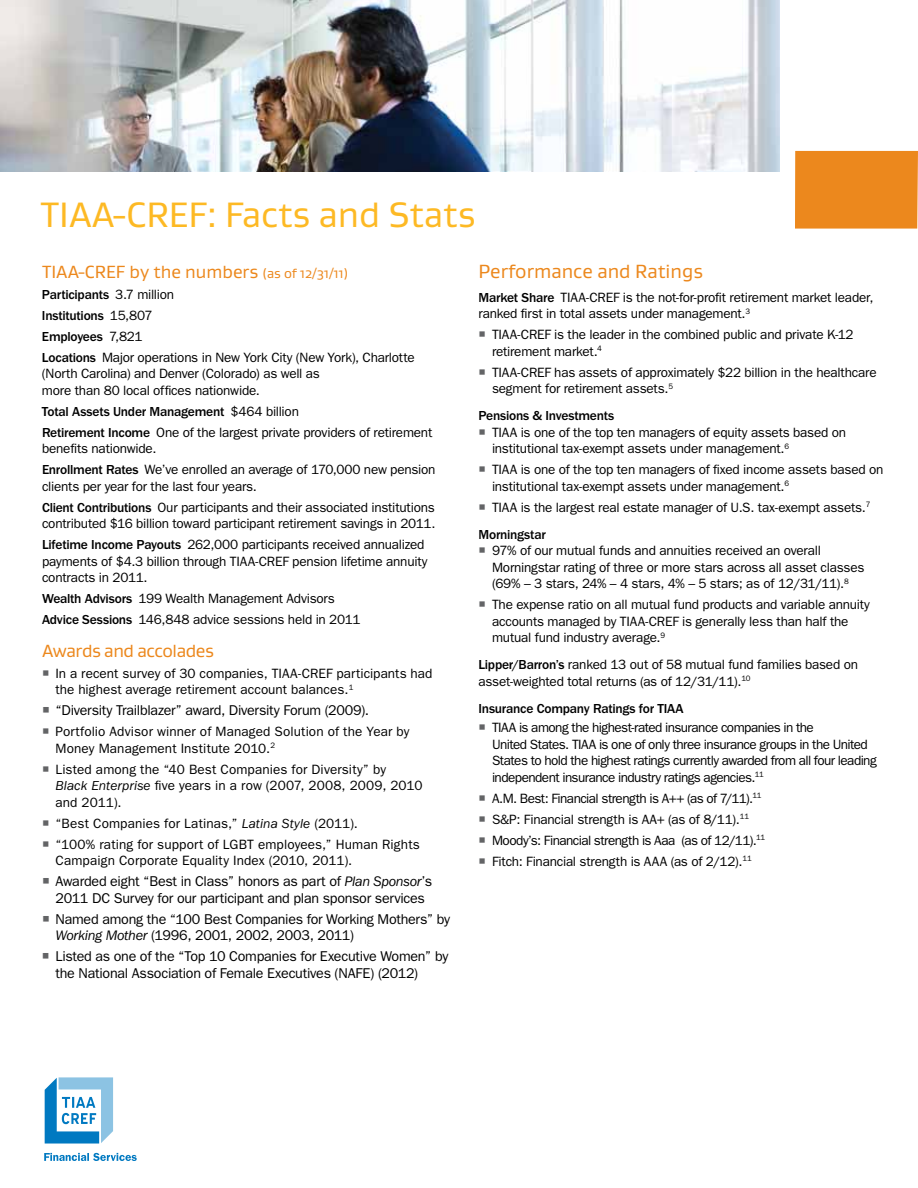
<style>
.page{position:relative;width:918px;height:1188px;background:#fff}
.page>*{position:absolute;margin:0;border:0;box-sizing:border-box;transform-origin:0 0}
.t1{font:36px "Gustan";color:#fdb924}
.t2{font:19.5px "Gustan";color:#ec881d}
.t3{font:18px "Gustan";letter-spacing:-.01em;color:#ec881d}
.t4{font:14.25px/16.5px "ITC Franklin Gothic Std";letter-spacing:-.02em;color:#000}
.t5{font:13.5px/16.5px "ITC Franklin Gothic Std";letter-spacing:-.015em;color:#000}
.t6{font:13.5px/16.5px "ITC Franklin Gothic Std";letter-spacing:.01em;color:#000}
.t7{font:13.5px/16.5px "ITC Franklin Gothic Std";letter-spacing:-.04em;color:#000}
.t8{font:500 13.5px "ITC Franklin Gothic Std";letter-spacing:-.02em;color:#000}
.s1{font-size:13.5px}
.s2{font-weight:500}
.s3{font-style:italic}
</style>
<div class="page">
<div style="left:795px;top:151px;width:123px;height:78px;background:#ec881d"></div>
<img style="left:0;top:0;width:780px;height:171px">
<svg style="left:44px;top:1077px;width:69px;height:67px"></svg>
<svg style="left:44px;top:1153px;width:93px;height:8px"></svg>
<h1 class="t1" style="left:40px;top:192px;width:436px">TIAA-CREF: Facts and Stats</h1>
<h3 class="t3" style="left:42px;top:260px;width:308px">TIAA-CREF by the numbers <span class="s1">(as of 12/31/11)</span></h3>
<p class="t5" style="left:42px;top:284px;width:374px;line-height:21px"><span class="s2">Participants</span> 3.7 million<br><span class="s2">Institutions</span> 15,807<br><span class="s2">Employees</span> 7,821<br><span class="s2">Locations</span> Major operations in New York City (New York), Charlotte</p>
<p class="t5" style="left:42px;top:366px;width:279px">(North Carolina) and Denver (Colorado) as well as more than 80 local offices nationwide.</p>
<p class="t5" style="left:42px;top:401px;width:392px;line-height:21px"><span class="s2">Total Assets Under Management</span> $464 billion<br><span class="s2">Retirement Income</span> One of the largest private providers of retirement</p>
<p class="t5" style="left:42px;top:438px;width:395px;line-height:21px">benefits nationwide.<br><span class="s2">Enrollment Rates</span> We’ve enrolled an average of 170,000 new pension</p>
<p class="t5" style="left:42px;top:476px;width:394px;line-height:21px">clients per year for the last four years.<br><span class="s2">Client Contributions</span> Our participants and their associated institutions</p>
<p class="t5" style="left:42px;top:513px;width:395px;line-height:21px">contributed $16 billion toward participant retirement savings in 2011.<br><span class="s2">Lifetime Income Payouts</span> 262,000 participants received annualized</p>
<p class="t5" style="left:42px;top:553px;width:387px">payments of $4.3 billion through TIAA-CREF pension lifetime annuity contracts in 2011.</p>
<p class="t5" style="left:42px;top:588px;width:320px;line-height:21px"><span class="s2">Wealth Advisors</span> 199 Wealth Management Advisors<br><span class="s2">Advice Sessions</span> 146,848 advice sessions held in 2011</p>
<h3 class="t3" style="left:42px;top:639px;width:174px">Awards and accolades</h3>
<p class="t5" style="left:56px;top:665px;width:379px">In a recent survey of 30 companies, TIAA-CREF participants had the highest average retirement account balances.<sup>1</sup></p>
<p class="t4" style="left:55px;top:702px;width:315px">“Diversity Trailblazer” award, Diversity Forum (2009).</p>
<p class="t6" style="left:56px;top:723px;width:356px">Portfolio Advisor winner of Managed Solution of the Year by<br>Money Management Institute 2010.<sup>2</sup></p>
<p class="t6" style="left:56px;top:761px;width:369px">Listed among the “40 Best Companies for Diversity” by<br><span class="s3">Black Enterprise</span> five years in a row (2007, 2008, 2009, 2010 and 2011).</p>
<p class="t6" style="left:56px;top:813px;width:366px;line-height:21px">“Best Companies for Latinas,” <span class="s3">Latina Style</span> (2011).<br>“100% rating for support of LGBT employees,” Human Rights</p>
<p class="t6" style="left:56px;top:852px;width:298px">Campaign Corporate Equality Index (2010, 2011).</p>
<p class="t4" style="left:55px;top:873px;width:378px">Awarded eight “Best in Class” honors as part of <span class="s3">Plan Sponsor</span>’s<br>2011 DC Survey for our participant and plan sponsor services</p>
<p class="t4" style="left:55px;top:911px;width:396px">Named among the “100 Best Companies for Working Mothers” by<br><span class="s3">Working Mother</span> (1996, 2001, 2002, 2003, 2011)</p>
<p class="t4" style="left:55px;top:948px;width:394px">Listed as one of the “Top 10 Companies for Executive Women” by the National Association of Female Executives (NAFE) (2012)</p>
<h2 class="t2" style="left:478px;top:259px;width:226px">Performance and Ratings</h2>
<p class="t5" style="left:478px;top:289px;width:397px"><span class="s2">Market Share</span> TIAA-CREF is the not-for-profit retirement market leader, ranked first in total assets under management.<sup>3</sup></p>
<p class="t5" style="left:492px;top:327px;width:363px">TIAA-CREF is the leader in the combined public and private K-12 retirement market.<sup>4</sup></p>
<p class="t5" style="left:492px;top:364px;width:386px">TIAA-CREF has assets of approximately $22 billion in the healthcare segment for retirement assets.<sup>5</sup></p>
<p class="t8" style="left:478px;top:408px;width:137px">Pensions &amp; Investments</p>
<p class="t5" style="left:492px;top:424px;width:356px">TIAA is one of the top ten managers of equity assets based on institutional tax-exempt assets under management.<sup>6</sup></p>
<p class="t5" style="left:492px;top:462px;width:393px">TIAA is one of the top ten managers of fixed income assets based on institutional tax-exempt assets under management.<sup>6</sup></p>
<p class="t5" style="left:478px;top:494px;width:394px;line-height:27px;text-indent:14px">TIAA is the largest real estate manager of U.S. tax-exempt assets.<sup>7<br></sup><span class="s2">Morningstar</span></p>
<p class="t5" style="left:492px;top:543px;width:374px">97% of our mutual funds and annuities received an overall<br>Morningstar rating of three or more stars across all asset classes (69% – 3 stars, 24% – 4 stars, 4% – 5 stars; as of 12/31/11).<sup>8</sup></p>
<p class="t5" style="left:492px;top:597px;width:379px">The expense ratio on all mutual fund products and variable annuity accounts managed by TIAA-CREF is generally less than half the mutual fund industry average.<sup>9</sup></p>
<p class="t5" style="left:478px;top:657px;width:381px"><span class="s2">Lipper/Barron’s</span> ranked 13 out of 58 mutual fund families based on asset-weighted total returns (as of 12/31/11).<sup>10</sup></p>
<p class="t8" style="left:478px;top:701px;width:207px">Insurance Company Ratings for TIAA</p>
<p class="t7" style="left:492px;top:720px;width:386px">TIAA is among the highest-rated insurance companies in the<br>United States. TIAA is one of only three insurance groups in the United States to hold the highest ratings currently awarded from all four leading independent insurance industry ratings agencies.<sup>11</sup></p>
<p class="t5" style="left:492px;top:788px;width:275px;line-height:21px">A.M. Best: Financial strength is A++ (as of 7/11).<sup>11<br></sup>S&amp;P: Financial strength is AA+ (as of 8/11).<sup>11<br></sup>Moody’s: Financial strength is Aaa (as of 12/11).<sup>11<br></sup>Fitch: Financial strength is AAA (as of 2/12).<sup>11</sup></p>
</div>
